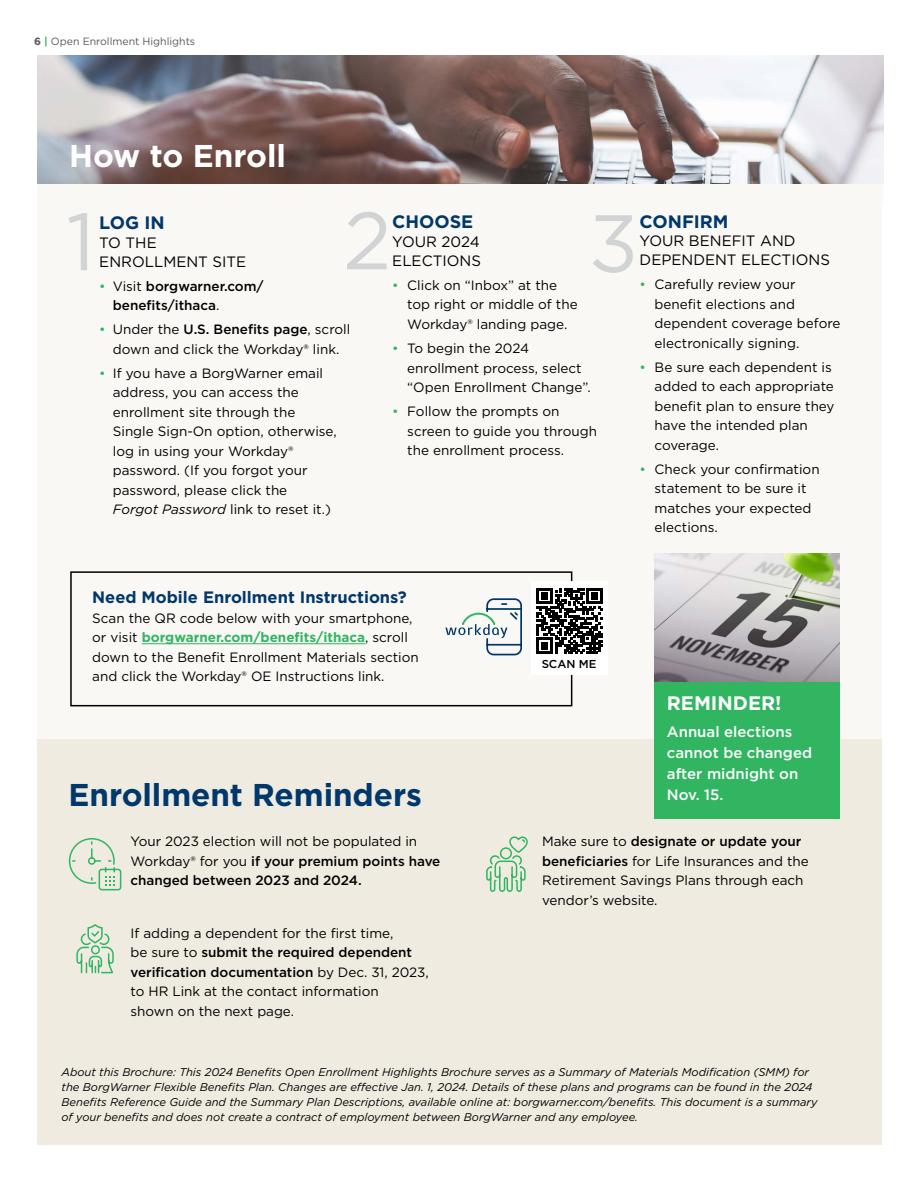
<style>
.page{position:relative;width:918px;height:1188px;background:#fff}
.page>*{position:absolute;margin:0;border:0;box-sizing:border-box;transform-origin:0 0}
.t1{font:81px "Gotham";color:#d1d3d4}
.t2{font:700 31.5px "Gotham";letter-spacing:-.005em;color:#00386c}
.t3{font:700 31.5px "Gotham";color:#fff}
.t4{font:700 19.5px "Gotham";color:#fff}
.t5{font:700 18px "Gotham";color:#00386c}
.t6{font:700 16.5px "Gotham";color:#00386c}
.t7{font:15px/18.8px "Gotham";color:#000}
.t8{font:500 15px/21px "Gotham";color:#fff}
.t9{font:13.5px/19.5px "Gotham";color:#000}
.t10{font:500 13.5px/19.5px "Gotham";color:#000}
.t11{font:500 11.55px "Gotham";letter-spacing:-.005em;color:#000}
.t12{font:italic 11.25px/15px "Gotham";letter-spacing:-.005em;color:#000}
.t13{font:10.5px "Gotham";color:#58595b}
.t14{font:500 10.5px/15.1px "Gotham";color:#000;text-align:justify}
.s1{font-weight:700}
.s2{font-weight:700;color:#32b561}
.s3{color:#32b561}
.s4{font-weight:400;color:#32b561}
.s5{font-weight:400}
.s6{font-weight:500}
.s7{font-style:italic}
</style>
<div class="page">
<img style="left:37px;top:55px;width:846px;height:129px">
<div style="left:37px;top:184px;width:844px;height:961px;background:#efebe1"></div>
<div style="left:11px;top:184px;width:890px;height:555px;background:#faf8f5"></div>
<div style="left:70px;top:571px;width:502px;height:135px;border:2px solid #000"></div>
<hr style="left:142px;top:643px;width:223px;height:1px;background:#32b561">
<svg style="left:446px;top:598px;width:76px;height:58px"></svg>
<div style="left:531px;top:581px;width:77px;height:94px;background:#fff"></div>
<svg style="left:537px;top:588px;width:66px;height:66px"></svg>
<svg style="left:76px;top:924px;width:38px;height:50px"></svg>
<svg style="left:68px;top:838px;width:54px;height:53px"></svg>
<svg style="left:486px;top:836px;width:42px;height:56px"></svg>
<div style="left:654px;top:680px;width:186px;height:139px;background:#32b561"></div>
<img style="left:654px;top:553px;width:186px;height:129px">
<p class="t13" style="left:34px;top:35px;width:163px"><span class="s1">6</span> <span class="s2">|</span> Open Enrollment Highlights</p>
<h2 class="t3" style="left:69px;top:135px;width:218px">How to Enroll</h2>
<h1 class="t1" style="left:66px;top:190px;width:30px">1</h1>
<h1 class="t1" style="left:343px;top:189px;width:50px">2</h1>
<h3 class="t5" style="left:640px;top:209px;width:90px">CONFIRM</h3>
<p class="t7" style="left:640px;top:231px;width:192px">YOUR BENEFIT AND<br>DEPENDENT ELECTIONS</p>
<p class="t9" style="left:655px;top:274px;width:187px;text-indent:-15px"><span class="s3">•</span> Carefully review your benefit elections and dependent coverage before electronically signing.</p>
<p class="t9" style="left:655px;top:357px;width:181px;text-indent:-15px"><span class="s3">•</span> Be sure each dependent is added to each appropriate benefit plan to ensure they have the intended plan coverage.</p>
<p class="t9" style="left:655px;top:459px;width:166px;text-indent:-15px"><span class="s3">•</span> Check your confirmation statement to be sure it matches your expected elections.</p>
<h1 class="t1" style="left:589px;top:191px;width:51px">3</h1>
<h3 class="t5" style="left:392px;top:210px;width:83px">CHOOSE</h3>
<p class="t7" style="left:392px;top:232px;width:90px">YOUR 2024<br>ELECTIONS</p>
<p class="t9" style="left:407px;top:275px;width:172px;text-indent:-15px"><span class="s3">•</span> Click on “Inbox” at the top right or middle of the<br>Workday® landing page.</p>
<p class="t9" style="left:407px;top:338px;width:185px;text-indent:-15px"><span class="s3">•</span> To begin the 2024 enrollment process, select “Open Enrollment Change”.</p>
<p class="t9" style="left:407px;top:401px;width:191px;text-indent:-15px"><span class="s3">•</span> Follow the prompts on screen to guide you through the enrollment process.</p>
<h3 class="t5" style="left:99px;top:211px;width:67px">LOG IN</h3>
<p class="t7" style="left:99px;top:233px;width:148px">TO THE<br>ENROLLMENT SITE</p>
<p class="t10" style="left:113px;top:276px;width:152px;text-indent:-14px"><span class="s4">•</span> <span class="s5">Visit</span> borgwarner.com/ benefits/ithaca<span class="s5">.</span></p>
<p class="t9" style="left:99px;top:319px;width:253px;text-align:center"><span class="s3">•</span> Under the <span class="s6">U.S. Benefits page</span>, scroll down and click the Workday® link.</p>
<p class="t9" style="left:113px;top:363px;width:225px;text-indent:-14px"><span class="s3">•</span> If you have a BorgWarner email address, you can access the enrollment site through the<br>Single Sign-On option, otherwise, log in using your Workday® password. (If you forgot your password, please click the<br><span class="s7">Forgot Password</span> link to reset it.)</p>
<p class="t6" style="left:92px;top:587px;width:316px">Need Mobile Enrollment Instructions?</p>
<p class="t9" style="left:92px;top:608px;width:328px">Scan the QR code below with your smartphone, or visit <span class="s2">borgwarner.com/benefits/ithaca</span>, scroll down to the Benefit Enrollment Materials section and click the Workday® OE Instructions link.</p>
<h2 class="t2" style="left:69px;top:774px;width:355px">Enrollment Reminders</h2>
<p class="t9" style="left:131px;top:832px;width:311px">Your 2023 election will not be populated in<br>Workday® for you <span class="s6">if your premium points have changed between 2023 and 2024.</span></p>
<p class="t9" style="left:131px;top:923px;width:300px">If adding a dependent for the first time,<br>be sure to <span class="s6">submit the required dependent verification documentation</span> by Dec. 31, 2023, to HR Link at the contact information<br>shown on the next page.</p>
<p class="t14" style="left:383px;top:971px;width:18px">0%</p>
<p class="t11" style="left:542px;top:656px;width:56px">SCAN ME</p>
<h3 class="t4" style="left:667px;top:690px;width:116px">REMINDER!</h3>
<p class="t8" style="left:667px;top:721px;width:147px">Annual elections cannot be changed after midnight on<br>Nov. 15.</p>
<p class="t9" style="left:542px;top:831px;width:268px">Make sure to <span class="s6">designate or update your beneficiaries</span> for Life Insurances and the Retirement Savings Plans through each vendor’s website.</p>
<p class="t14" style="left:372px;top:1062px;width:29px">-60% -70% -80%</p>
<p class="t12" style="left:62px;top:1065px;width:757px">About this Brochure: This 2024 Benefits Open Enrollment Highlights Brochure serves as a Summary of Materials Modification (SMM) for the BorgWarner Flexible Benefits Plan. Changes are effective Jan. 1, 2024. Details of these plans and programs can be found in the 2024<br>Benefits Reference Guide and the Summary Plan Descriptions, available online at: borgwarner.com/benefits. This document is a summary of your benefits and does not create a contract of employment between BorgWarner and any employee.</p>
<p class="t12" style="left:45px;top:1065px;width:805px">an independent fiduciary, makes key decisions related to the timing and the liquidation of the BWA Stock Fund ndependent of the BorgWarner<br>Employee Benefits Committee. Newport will monitor th stock fund through May 31, 2023, after which Newport will be respo sible for liquidating, in an orderly manner, any BorgWarner stock fund shar</p>
<p class="t12" style="left:358px;top:1095px;width:121px">remai ing in the pla .</p>
</div>
